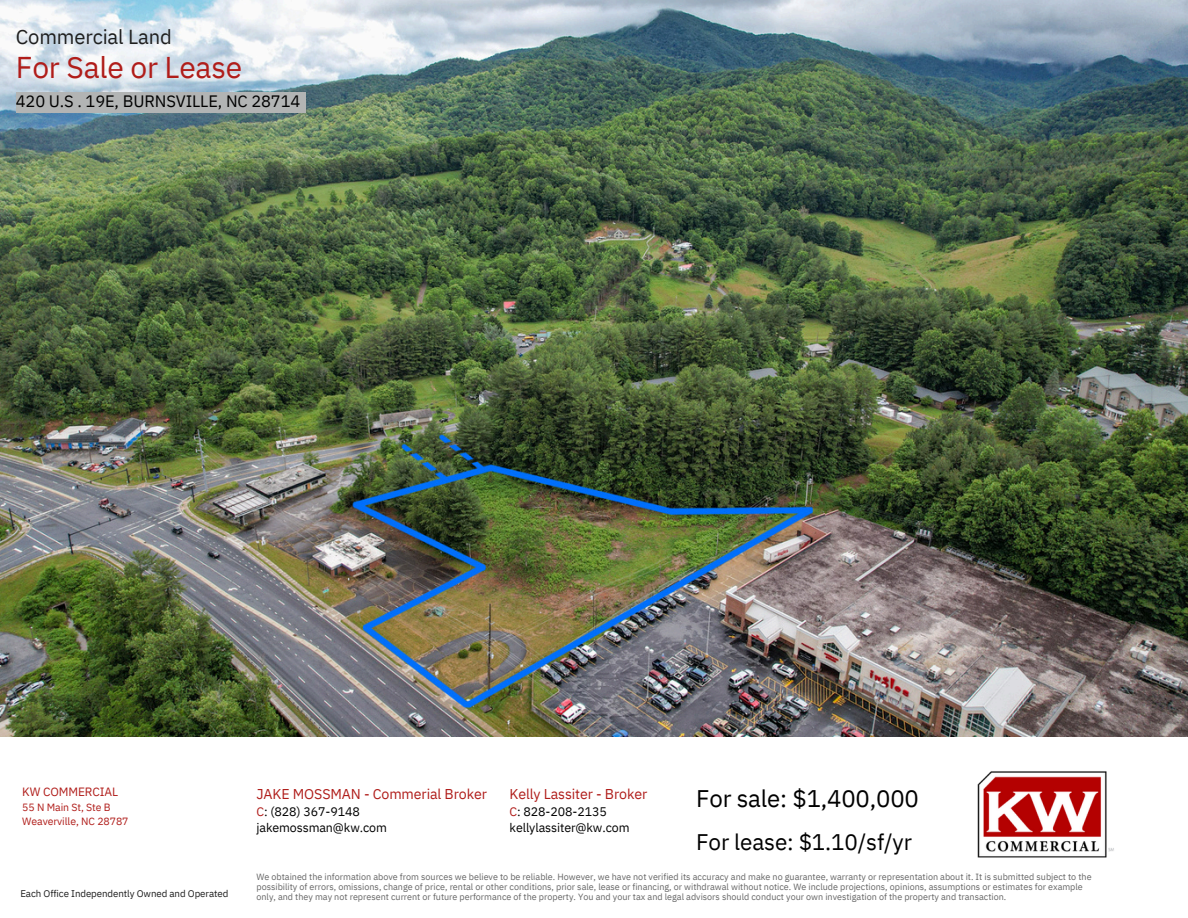
<style>
.page{position:relative;width:1188px;height:918px;background:#fff}
.page>*{position:absolute;margin:0;border:0;box-sizing:border-box;transform-origin:0 0}
.t1{font:30px "IBM Plex Sans";letter-spacing:-.01em;color:#b01d1a}
.t2{font:24px "IBM Plex Sans";letter-spacing:-.01em;color:#000}
.t3{font:22.5px "IBM Plex Sans";letter-spacing:-.01em;color:#000}
.t4{font:20.25px "IBM Plex Sans";letter-spacing:-.01em;color:#1f1f1f}
.t5{font:16.5px "IBM Plex Sans";letter-spacing:-.01em;color:#000}
.t6{font:14.25px "IBM Plex Sans";letter-spacing:-.01em;color:#b01d1a}
.t7{font:12.45px/16px "IBM Plex Sans";letter-spacing:-.01em;color:#000}
.t8{font:12px "IBM Plex Sans";letter-spacing:-.01em;color:#b01d1a}
.t9{font:10.5px/14.7px "IBM Plex Sans";letter-spacing:-.01em;color:#b01d1a}
.t10{font:9.75px "IBM Plex Sans";letter-spacing:-.01em;color:#1f1f1f}
.t11{font:9px/10.2px "IBM Plex Sans";color:#666}
.s1{color:#b01d1a}
</style>
<div class="page">
<img style="left:0;top:0;width:1188px;height:737px">
<img style="left:978px;top:771px;width:136px;height:86px">
<div style="left:16px;top:92px;width:289px;height:21px;background:#b2b4b4"></div>
<h3 class="t4" style="left:16px;top:24px;width:158px">Commercial Land</h3>
<h3 class="t1" style="left:16px;top:47px;width:228px">For Sale or Lease</h3>
<h3 class="t5" style="left:16px;top:91px;width:286px">420 U.S . 19E, BURNSVILLE, NC 28714</h3>
<h1 class="t8" style="left:22px;top:784px;width:97px">KW COMMERCIAL</h1>
<h1 class="t9" style="left:22px;top:800px;width:108px">55 N Main St, Ste B<br>Weaverville, NC 28787</h1>
<h1 class="t6" style="left:256px;top:784px;width:232px">JAKE MOSSMAN - Commerial Broker</h1>
<h1 class="t7" style="left:256px;top:803px;width:132px"><span class="s1">C</span>: (828) 367-9148 jakemossman@kw.com</h1>
<p class="t6" style="left:510px;top:784px;width:139px">Kelly Lassiter - Broker</p>
<p class="t7" style="left:510px;top:803px;width:122px"><span class="s1">C</span>: 828-208-2135 kellylassiter@kw.com</p>
<h3 class="t2" style="left:696px;top:783px;width:224px">For sale: $1,400,000</h3>
<p class="t3" style="left:696px;top:827px;width:217px">For lease: $1.10/sf/yr</p>
<h4 class="t10" style="left:20px;top:887px;width:210px">Each Office Independently Owned and Operated</h4>
<h4 class="t11" style="left:256px;top:872px;width:837px">We obtained the information above from sources we believe to be reliable. However, we have not verified its accuracy and make no guarantee, warranty or representation about it. It is submitted subject to the possibility of errors, omissions, change of price, rental or other conditions, prior sale, lease or financing, or withdrawal without notice. We include projections, opinions, assumptions or estimates for example only, and they may not represent current or future performance of the property. You and your tax and legal advisors should conduct your own investigation of the property and transaction.</h4>
</div>
